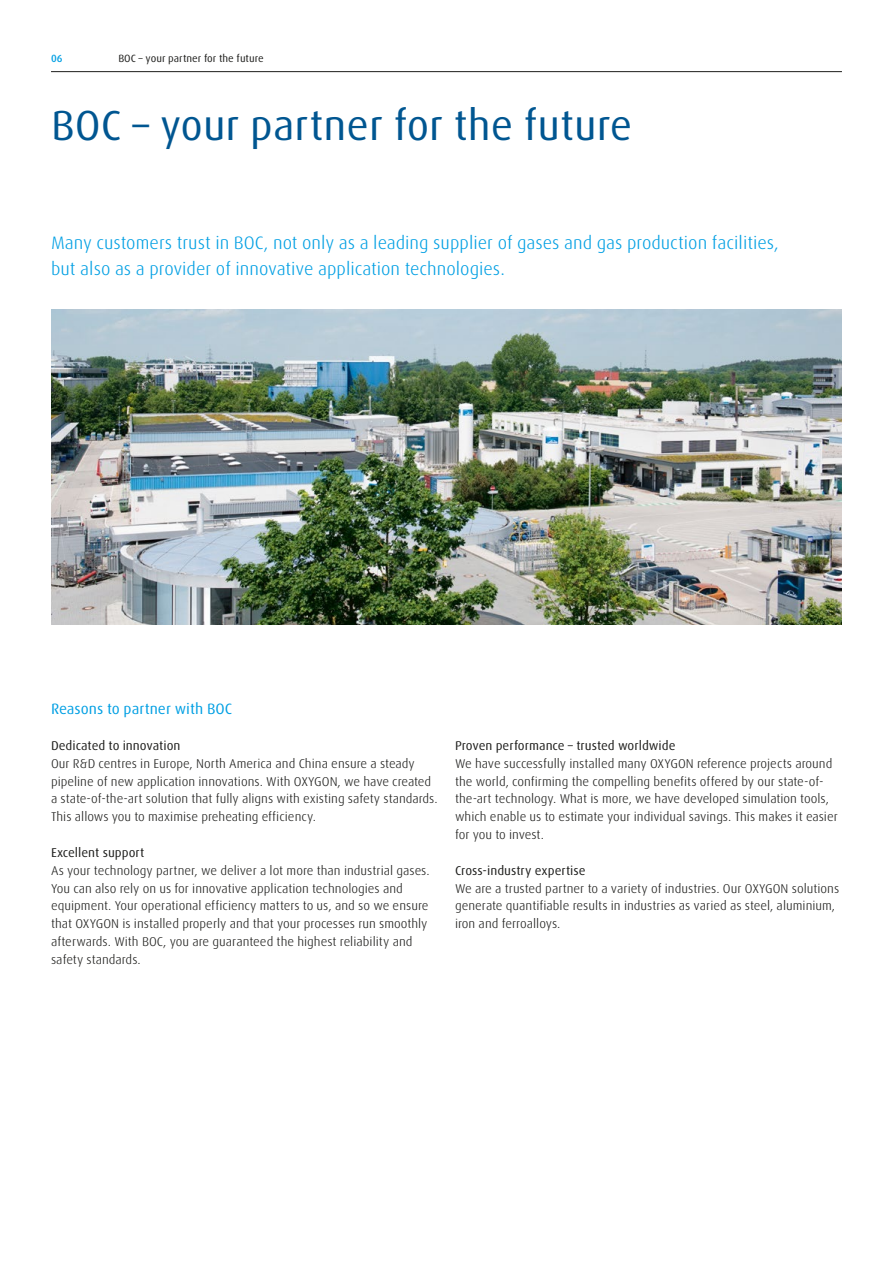
<style>
.page{position:relative;width:893px;height:1263px;background:#fff}
.page>*{position:absolute;margin:0;border:0;box-sizing:border-box;transform-origin:0 0}
.t1{font:42px "Linde Dax Global";color:#005691}
.t2{font:300 18px/25.2px "Linde Dax Global";color:#009fe3}
.t3{font:15px "Linde Dax Global";color:#009fe3}
.t4{font:300 12.75px/17.9px "Linde Dax Global";color:#1d1d1b}
.t5{font:12.75px "Linde Dax Global";color:#1d1d1b}
.t6{font:10.5px "Linde Dax Global";color:#1d1d1b}
.t7{font:500 10.5px "Linde Dax Global";color:#009fe3}
</style>
<div class="page">
<hr style="left:51px;top:71px;width:791px;height:1px;background:#1d1d1b">
<img style="left:51px;top:309px;width:791px;height:316px">
<p class="t7" style="left:51px;top:52px;width:13px">06</p>
<p class="t6" style="left:118px;top:52px;width:147px">BOC – your partner for the future</p>
<h1 class="t1" style="left:51px;top:101px;width:583px">BOC – your partner for the future</h1>
<h2 class="t2" style="left:51px;top:231px;width:729px">Many customers trust in BOC, not only as a leading supplier of gases and gas production facilities, but also as a provider of innovative application technologies.</h2>
<p class="t3" style="left:51px;top:700px;width:183px">Reasons to partner with BOC</p>
<p class="t5" style="left:51px;top:738px;width:131px">Dedicated to innovation</p>
<p class="t4" style="left:51px;top:754px;width:388px">Our R&amp;D centres in Europe, North America and China ensure a steady pipeline of new application innovations. With OXYGON, we have created a state-of-the-art solution that fully aligns with existing safety standards.<br>This allows you to maximise preheating efficiency.</p>
<p class="t5" style="left:51px;top:845px;width:95px">Excellent support</p>
<p class="t4" style="left:51px;top:861px;width:380px">As your technology partner, we deliver a lot more than industrial gases.<br>You can also rely on us for innovative application technologies and equipment. Your operational efficiency matters to us, and so we ensure that OXYGON is installed properly and that your processes run smoothly afterwards. With BOC, you are guaranteed the highest reliability and safety standards.</p>
<p class="t5" style="left:455px;top:738px;width:222px">Proven performance – trusted worldwide</p>
<p class="t4" style="left:455px;top:754px;width:384px">We have successfully installed many OXYGON reference projects around the world, confirming the compelling benefits offered by our state-of&shy;the-art technology. What is more, we have developed simulation tools, which enable us to estimate your individual savings. This makes it easier for you to invest.</p>
<p class="t5" style="left:455px;top:863px;width:132px">Cross-industry expertise</p>
<p class="t4" style="left:455px;top:879px;width:386px">We are a trusted partner to a variety of industries. Our OXYGON solutions generate quantifiable results in industries as varied as steel, aluminium, iron and ferroalloys.</p>
</div>
